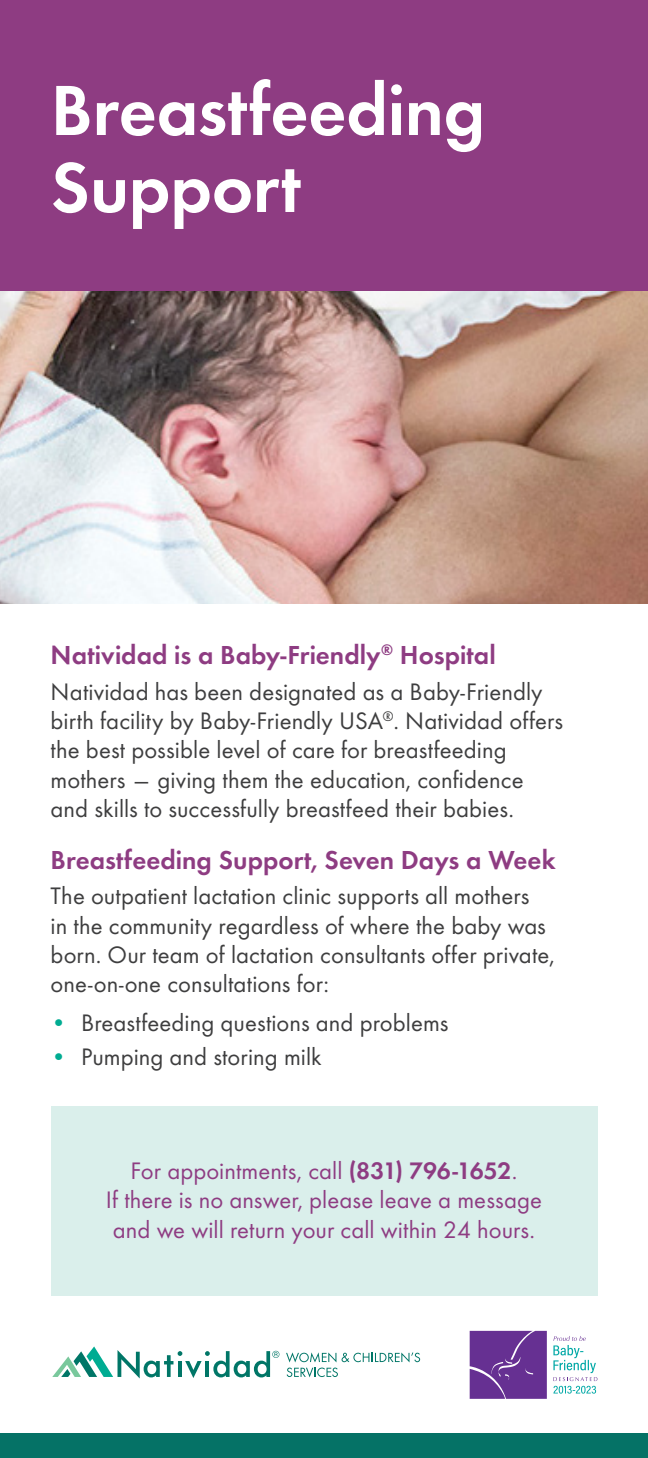
<style>
.page{position:relative;width:648px;height:1458px;background:#fff}
.page>*{position:absolute;margin:0;border:0;box-sizing:border-box;transform-origin:0 0}
.t1{font:600 73.58px/77px "Function Pro";letter-spacing:-.005em;color:#fff}
.headers{font:600 27px "Function Pro";color:#8e3c82}
.body_copy{font:24.75px/29.2px "Function Pro";letter-spacing:.005em;color:#3e3e3f}
.body_copy-2{font:24.75px/29.2px "Function Pro";color:#8e3c82;text-align:center}
.s1{color:#00ac92}
.s2{font-weight:600}
</style>
<div class="page">
<div style="left:0;top:0;width:648px;height:292px;background:#8e3c82"></div>
<img style="left:0;top:292px;width:648px;height:311px">
<div style="left:0;top:1434px;width:648px;height:24px;background:#057266"></div>
<div style="left:51px;top:1106px;width:546px;height:190px;background:#daefeb"></div>
<svg style="left:286px;top:1352px;width:134px;height:25px"></svg>
<svg style="left:52px;top:1346px;width:227px;height:33px"></svg>
<svg style="left:553px;top:1336px;width:44px;height:58px"></svg>
<svg style="left:470px;top:1331px;width:77px;height:68px;background:#6d3a97"></svg>
<h1 class="t1" style="left:51px;top:71px;width:436px">Breastfeeding<br>Support</h1>
<p class="headers" style="left:51px;top:639px;width:447px">Natividad is a Baby-Friendly<sup>®</sup> Hospital</p>
<p class="body_copy" style="left:51px;top:677px;width:514px">Natividad has been designated as a Baby-Friendly birth facility by Baby-Friendly USA<sup>®</sup>. Natividad offers the best possible level of care for breastfeeding mothers — giving them the education, confidence and skills to successfully breastfeed their babies.</p>
<p class="headers" style="left:51px;top:843px;width:507px">Breastfeeding Support, Seven Days a Week</p>
<p class="body_copy" style="left:51px;top:881px;width:506px">The outpatient lactation clinic supports all mothers<br>in the community regardless of where the baby was born. Our team of lactation consultants offer private, one-on-one consultations for:</p>
<p class="body_copy" style="left:51px;top:1009px;width:399px"><span class="s1">•</span> Breastfeeding questions and problems</p>
<p class="body_copy" style="left:51px;top:1042px;width:272px"><span class="s1">•</span> Pumping and storing milk</p>
<p class="body_copy-2" style="left:106px;top:1156px;width:438px">For appointments, call <span class="s2">(831) 796-1652</span>.<br>If there is no answer, please leave a message and we will return your call within 24 hours.</p>
</div>
